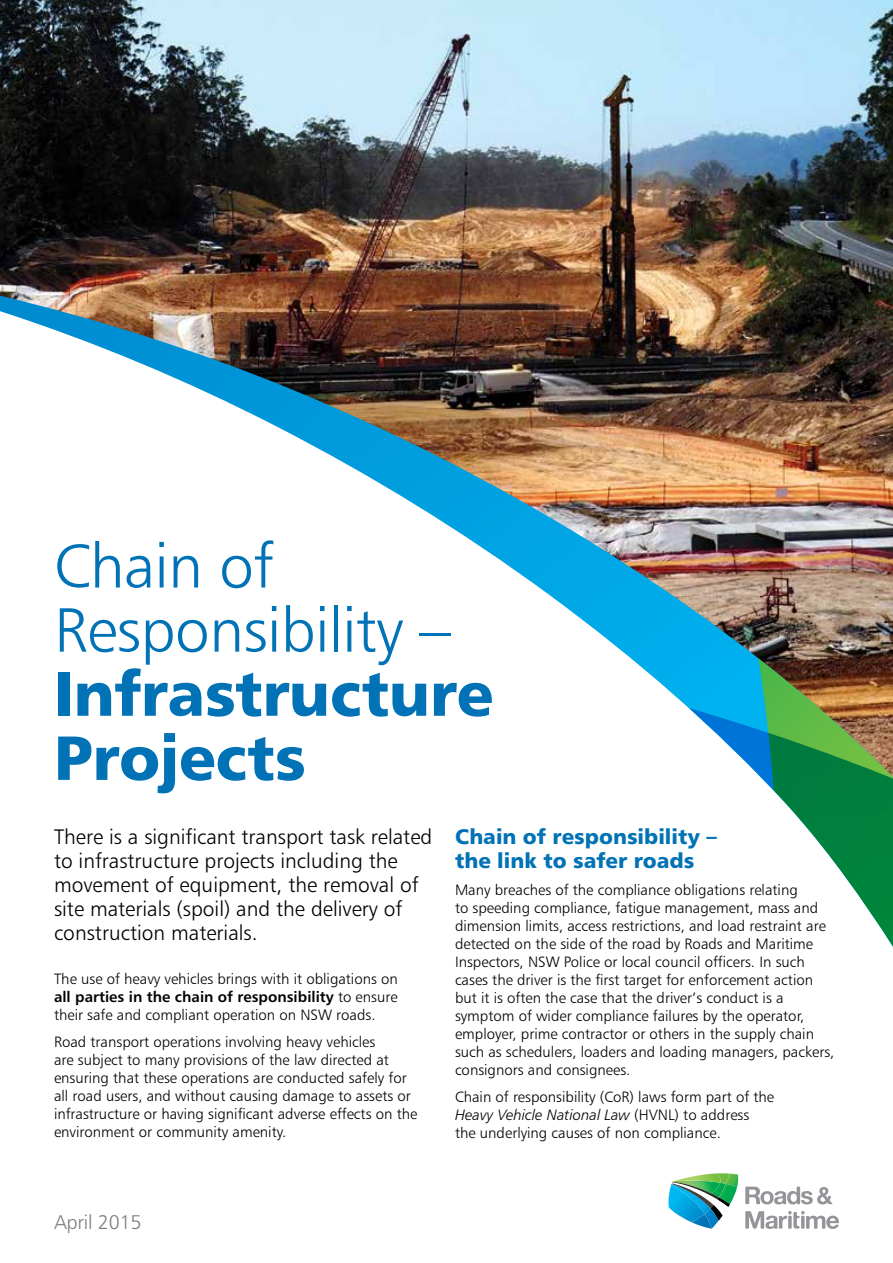
<style>
.page{position:relative;width:893px;height:1263px;background:#fff}
.page>*{position:absolute;margin:0;border:0;box-sizing:border-box;transform-origin:0 0}
.t1{font:300 62.4px/64.1px "Trans Text Lt";letter-spacing:-.01em;color:#0072b5}
.t2{font:300 21px/24px "Trans Text Lt";color:#000}
.t3{font:700 21px/24px "Trans Text Bd";color:#0072b5}
.t4{font:300 19.8px "Trans Text Lt";letter-spacing:-.01em;color:#7c7e81}
.t5{font:300 15px/18px "Trans Text Lt";color:#000}
.s1{font-family:"Trans Text Bd";font-weight:700}
.s2{font-family:"Trans Text Md";font-weight:500}
.s3{font-style:italic}
</style>
<div class="page">
<img style="left:0;top:0;width:893px;height:296px">
<svg style="left:745px;top:1186px;width:94px;height:43px"></svg>
<svg style="left:668px;top:1173px;width:70px;height:56px"></svg>
<img style="left:0;top:296px;width:893px;height:301px">
<svg style="left:552px;top:597px;width:341px;height:350px"></svg>
<h1 class="t1" style="left:54px;top:533px;width:441px">Chain of<br>Responsibility –<br><span class="s1">Infrastructure<br>Projects</span></h1>
<p class="t2" style="left:54px;top:825px;width:380px">There is a significant transport task related to infrastructure projects including the movement of equipment, the removal of site materials (spoil) and the delivery of construction materials.</p>
<p class="t5" style="left:54px;top:969px;width:345px;text-align:justify">The use of heavy vehicles brings with it obligations on <span class="s2">all parties in the chain of responsibility</span> to ensure their safe and compliant operation on NSW roads.</p>
<p class="t5" style="left:54px;top:1032px;width:365px">Road transport operations involving heavy vehicles<br>are subject to many provisions of the law directed at ensuring that these operations are conducted safely for all road users, and without causing damage to assets or infrastructure or having significant adverse effects on the environment or community amenity.</p>
<h2 class="t3" style="left:455px;top:824px;width:263px">Chain of responsibility – the link to safer roads</h2>
<p class="t5" style="left:455px;top:880px;width:381px">Many breaches of the compliance obligations relating<br>to speeding compliance, fatigue management, mass and dimension limits, access restrictions, and load restraint are detected on the side of the road by Roads and Maritime Inspectors, NSW Police or local council officers. In such cases the driver is the first target for enforcement action but it is often the case that the driver’s conduct is a symptom of wider compliance failures by the operator, employer, prime contractor or others in the supply chain such as schedulers, loaders and loading managers, packers, consignors and consignees.</p>
<p class="t5" style="left:455px;top:1087px;width:321px">Chain of responsibility (CoR) laws form part of the<br><span class="s3">Heavy Vehicle National Law</span> (HVNL) to address<br>the underlying causes of non compliance.</p>
<h3 class="t4" style="left:54px;top:1209px;width:89px">April 2015</h3>
</div>
